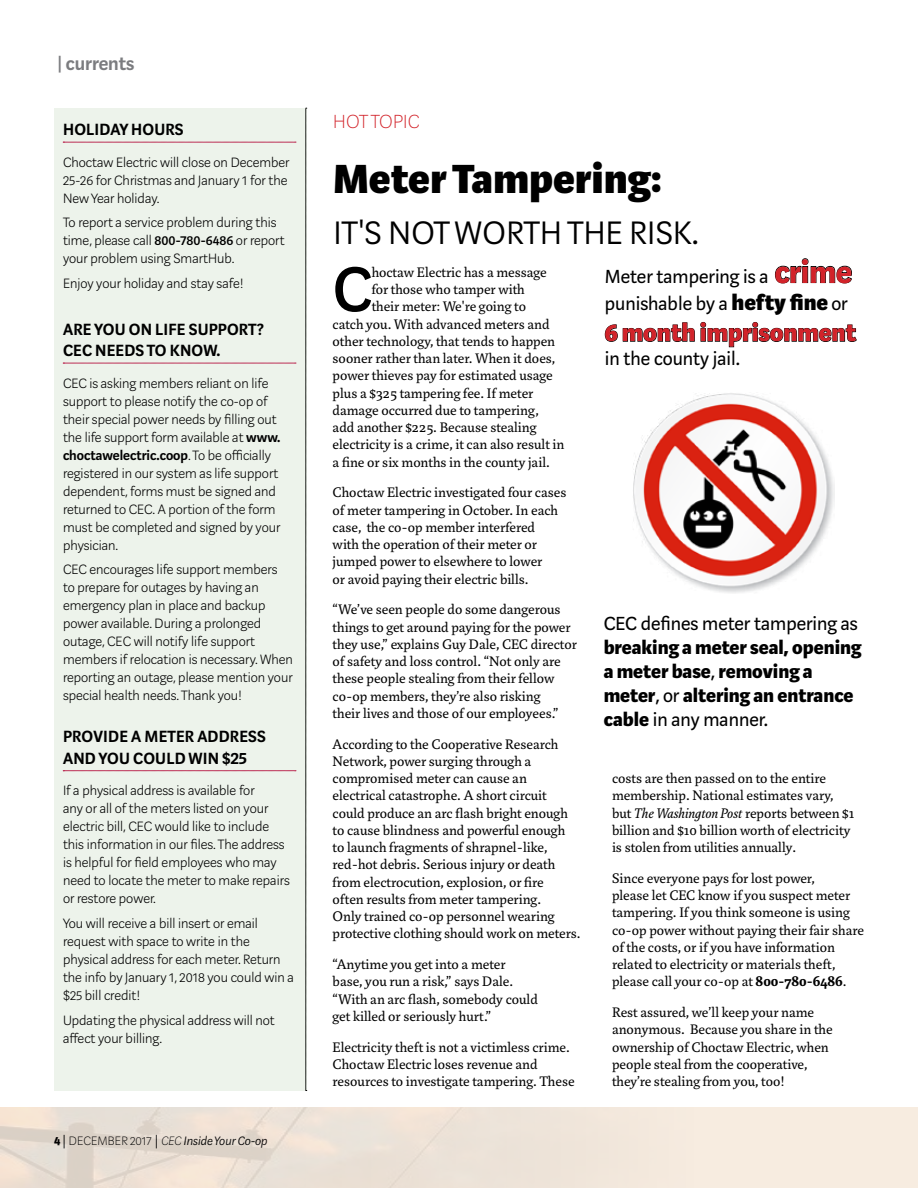
<style>
.page{position:relative;width:918px;height:1188px;background:#fff}
.page>*{position:absolute;margin:0;border:0;box-sizing:border-box;transform-origin:0 0}
.t1{font:500 70.2px "Marat Sans";color:#000}
.t2{font:900 45px "Marat Sans";color:#000}
.t3{font:300 36px "Marat Sans";letter-spacing:.01em;color:#000}
.t4{font:800 27px "Marat Sans";color:#d2232a}
.t5{font:800 21px/24.2px "Marat Sans";color:#000}
.t6{font:21px/27.6px "Marat Sans";color:#000}
.t7{font:600 21px "Marat Sans";color:#7b7c7f}
.t8{font:100 21px "Marat Sans";letter-spacing:.01em;color:#d2232a}
.t9{font:600 18px/21.6px "Marat Sans";letter-spacing:.01em;color:#000}
.t10{font:15px/17.2px "Marat Pro";color:#000}
.t11{font:200 15px/18px "Marat Sans";color:#000}
.t12{font:italic 300 13.5px "Marat Sans";color:#000}
.s1{font-weight:500}
.s2{font-weight:600}
.s3{font-weight:700;font-style:normal}
.s4{font-family:"Minion Pro";font-weight:400;font-style:normal}
.s5{font-weight:100;font-style:normal}
.s6{font-weight:100}
.s7{font-weight:700;font-size:34.5px;color:#d2232a}
.s8{font-weight:900;font-size:24px}
.s9{font-weight:400}
.s10{font-style:italic}
.s11{font-weight:700}
</style>
<div class="page">
<svg style="left:0;top:1107px;width:918px;height:81px;background:#eee3d8"></svg>
<div style="left:54px;top:108px;width:252px;height:983px;background:#edf3eb"></div>
<svg style="left:775px;top:258px;width:77px;height:26px"></svg>
<svg style="left:605px;top:322px;width:252px;height:26px"></svg>
<img style="left:633px;top:393px;width:201px;height:200px">
<svg style="left:63px;top:142px;width:233px;height:1px"></svg>
<svg style="left:63px;top:363px;width:233px;height:1px"></svg>
<svg style="left:63px;top:771px;width:233px;height:1px"></svg>
<svg style="left:306px;top:108px;width:1px;height:983px"></svg>
<h3 class="t7" style="left:57px;top:52px;width:79px">| currents</h3>
<p class="t9" style="left:63px;top:119px;width:122px">HOLIDAY HOURS</p>
<p class="t11" style="left:63px;top:153px;width:228px">Choctaw Electric will close on December<br>25-26 for Christmas and January 1 for the<br>New Year holiday.</p>
<p class="t11" style="left:63px;top:214px;width:223px">To report a service problem during this time, please call <span class="s1">800-780-6486</span> or report your problem using SmartHub.</p>
<p class="t11" style="left:63px;top:275px;width:182px">Enjoy your holiday and stay safe!</p>
<p class="t9" style="left:63px;top:318px;width:202px">ARE YOU ON LIFE SUPPORT?<br>CEC NEEDS TO KNOW.</p>
<p class="t11" style="left:63px;top:374px;width:219px">CEC is asking members reliant on life support to please notify the co-op of their special power needs by filling out the life support form available at <span class="s2">www. choctawelectric.coop</span>. To be officially registered in our system as life support dependent, forms must be signed and returned to CEC. A portion of the form must be completed and signed by your physician.</p>
<p class="t11" style="left:63px;top:561px;width:231px">CEC encourages life support members to prepare for outages by having an emergency plan in place and backup power available. During a prolonged outage, CEC will notify life support members if relocation is necessary. When reporting an outage, please mention your special health needs. Thank you!</p>
<p class="t9" style="left:63px;top:726px;width:204px">PROVIDE A METER ADDRESS<br>AND YOU COULD WIN $25</p>
<p class="t11" style="left:63px;top:782px;width:228px">If a physical address is available for<br>any or all of the meters listed on your electric bill, CEC would like to include this information in our files. The address is helpful for field employees who may need to locate the meter to make repairs or restore power.</p>
<p class="t11" style="left:63px;top:915px;width:232px">You will receive a bill insert or email request with space to write in the physical address for each meter. Return the info by January 1, 2018 you could win a $25 bill credit!</p>
<p class="t11" style="left:63px;top:1011px;width:213px">Updating the physical address will not affect your billing.</p>
<p class="t12" style="left:54px;top:1133px;width:215px"><span class="s3">4</span> <span class="s4">|</span> <span class="s5">DECEMBER 2017</span> <span class="s4">|</span> <span class="s6">CEC</span> Inside Your Co-op</p>
<h3 class="t8" style="left:333px;top:111px;width:88px">HOT TOPIC</h3>
<h2 class="t2" style="left:333px;top:154px;width:330px">Meter Tampering:</h2>
<h3 class="t3" style="left:333px;top:214px;width:367px">IT'S NOT WORTH THE RISK.</h3>
<h3 class="t6" style="left:605px;top:263px;width:249px">Meter tampering is a <span class="s7">crime </span>punishable by a <span class="s8">hefty fine</span> or</h3>
<h3 class="t4" style="left:605px;top:318px;width:253px">6 month imprisonment</h3>
<h3 class="t6" style="left:605px;top:345px;width:137px">in the county jail.</h3>
<h1 class="t1" style="left:333px;top:252px;width:41px">C</h1>
<p class="t10" style="left:372px;top:264px;width:177px">hoctaw Electric has a message</p>
<p class="t10" style="left:372px;top:281px;width:155px">for those who tamper with</p>
<p class="t10" style="left:372px;top:298px;width:156px">their meter: We're going to</p>
<p class="t10" style="left:333px;top:315px;width:218px">catch you. With advanced meters and</p>
<p class="t10" style="left:333px;top:333px;width:224px">other technology, that tends to happen</p>
<p class="t10" style="left:333px;top:350px;width:224px">sooner rather than later. When it does,</p>
<p class="t10" style="left:333px;top:367px;width:222px">power thieves pay for estimated usage</p>
<p class="t10" style="left:333px;top:384px;width:202px">plus a $325 tampering fee. If meter</p>
<p class="t10" style="left:333px;top:402px;width:208px">damage occurred due to tampering,</p>
<p class="t10" style="left:333px;top:419px;width:205px">add another $225. Because stealing</p>
<p class="t10" style="left:333px;top:436px;width:233px">electricity is a crime, it can also result in</p>
<p class="t10" style="left:333px;top:453px;width:219px">a fine or six months in the county jail.</p>
<p class="t10" style="left:333px;top:484px;width:235px">Choctaw Electric investigated four cases of meter tampering in October. In each case, the co-op member interfered<br>with the operation of their meter or jumped power to elsewhere to lower<br>or avoid paying their electric bills.</p>
<p class="t10" style="left:333px;top:601px;width:246px">“We’ve seen people do some dangerous things to get around paying for the power they use,” explains Guy Dale, CEC director of safety and loss control. “Not only are these people stealing from their fellow co-op members, they’re also risking<br>their lives and those of our employees.”</p>
<p class="t10" style="left:333px;top:735px;width:250px">According to the Cooperative Research Network, power surging through a compromised meter can cause an electrical catastrophe. A short circuit could produce an arc flash bright enough to cause blindness and powerful enough to launch fragments of shrapnel-like, red-hot debris. Serious injury or death from electrocution, explosion, or fire<br>often results from meter tampering.<br>Only trained co-op personnel wearing protective clothing should work on meters.</p>
<p class="t10" style="left:333px;top:956px;width:207px">“Anytime you get into a meter base, you run a risk,” says Dale. “With an arc flash, somebody could get killed or seriously hurt.”</p>
<p class="t10" style="left:333px;top:1038px;width:244px">Electricity theft is not a victimless crime.<br>Choctaw Electric loses revenue and resources to investigate tampering. These</p>
<h3 class="t6" style="left:604px;top:610px;width:256px">CEC defines meter tampering as</h3>
<h3 class="t5" style="left:604px;top:636px;width:259px">breaking a meter seal, opening a meter base<span class="s9">,</span> removing a meter<span class="s9">, or</span> altering an entrance cable <span class="s9">in any manner.</span></h3>
<p class="t10" style="left:612px;top:770px;width:244px">costs are then passed on to the entire membership. National estimates vary, but <span class="s10">The Washington Post</span> reports between $1 billion and $10 billion worth of electricity is stolen from utilities annually.</p>
<p class="t10" style="left:612px;top:870px;width:253px">Since everyone pays for lost power,<br>please let CEC know if you suspect meter tampering. If you think someone is using co-op power without paying their fair share of the costs, or if you have information related to electricity or materials theft, please call your co-op at <span class="s11">800-780-6486</span>.</p>
<p class="t10" style="left:612px;top:1004px;width:222px">Rest assured, we’ll keep your name anonymous. Because you share in the ownership of Choctaw Electric, when people steal from the cooperative, they’re stealing from you, too!</p>
</div>
